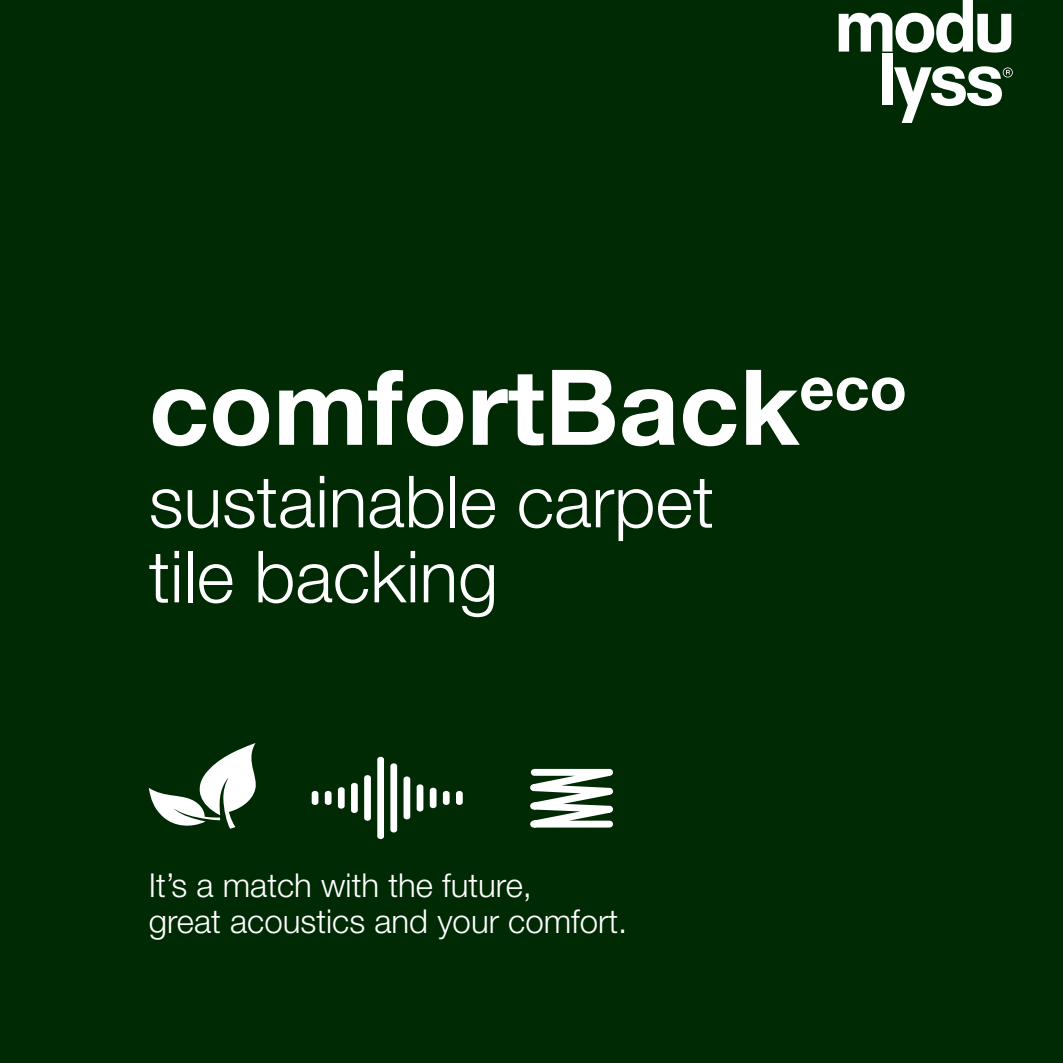
<style>
.page{position:relative;width:1063px;height:1063px;background:#002a04}
.page>*{position:absolute;margin:0;border:0;box-sizing:border-box;transform-origin:0 0}
.t1{font:700 104.85px "Helvetica Neue LT Std";color:#fff}
.t2{font:300 72px/75px "Helvetica Neue LT Std";color:#fff}
.t3{font:300 33px/36px "Helvetica Neue LT Std";color:#fff}
</style>
<div class="page">
<svg style="left:149px;top:743px;width:107px;height:86px"></svg>
<svg style="left:312px;top:791px;width:6px;height:14px"></svg>
<svg style="left:325px;top:791px;width:7px;height:14px"></svg>
<svg style="left:338px;top:787px;width:7px;height:22px"></svg>
<svg style="left:351px;top:783px;width:7px;height:30px"></svg>
<svg style="left:364px;top:775px;width:7px;height:46px"></svg>
<svg style="left:377px;top:757px;width:7px;height:82px"></svg>
<svg style="left:390px;top:763px;width:7px;height:69px"></svg>
<svg style="left:404px;top:776px;width:6px;height:43px"></svg>
<svg style="left:417px;top:784px;width:6px;height:27px"></svg>
<svg style="left:430px;top:788px;width:7px;height:20px"></svg>
<svg style="left:443px;top:791px;width:7px;height:14px"></svg>
<svg style="left:456px;top:768px;width:157px;height:60px"></svg>
<svg style="left:839px;top:0;width:172px;height:53px"></svg>
<div style="left:882px;top:54px;width:11px;height:51px;background:#fff"></div>
<svg style="left:894px;top:66px;width:119px;height:57px"></svg>
<h1 class="t1" style="left:149px;top:343px;width:760px">comfortBack<sup>eco</sup></h1>
<h2 class="t2" style="left:149px;top:463px;width:567px">sustainable carpet tile backing</h2>
<p class="t3" style="left:149px;top:867px;width:480px">It’s a match with the future,<br>great acoustics and your comfort.</p>
</div>
